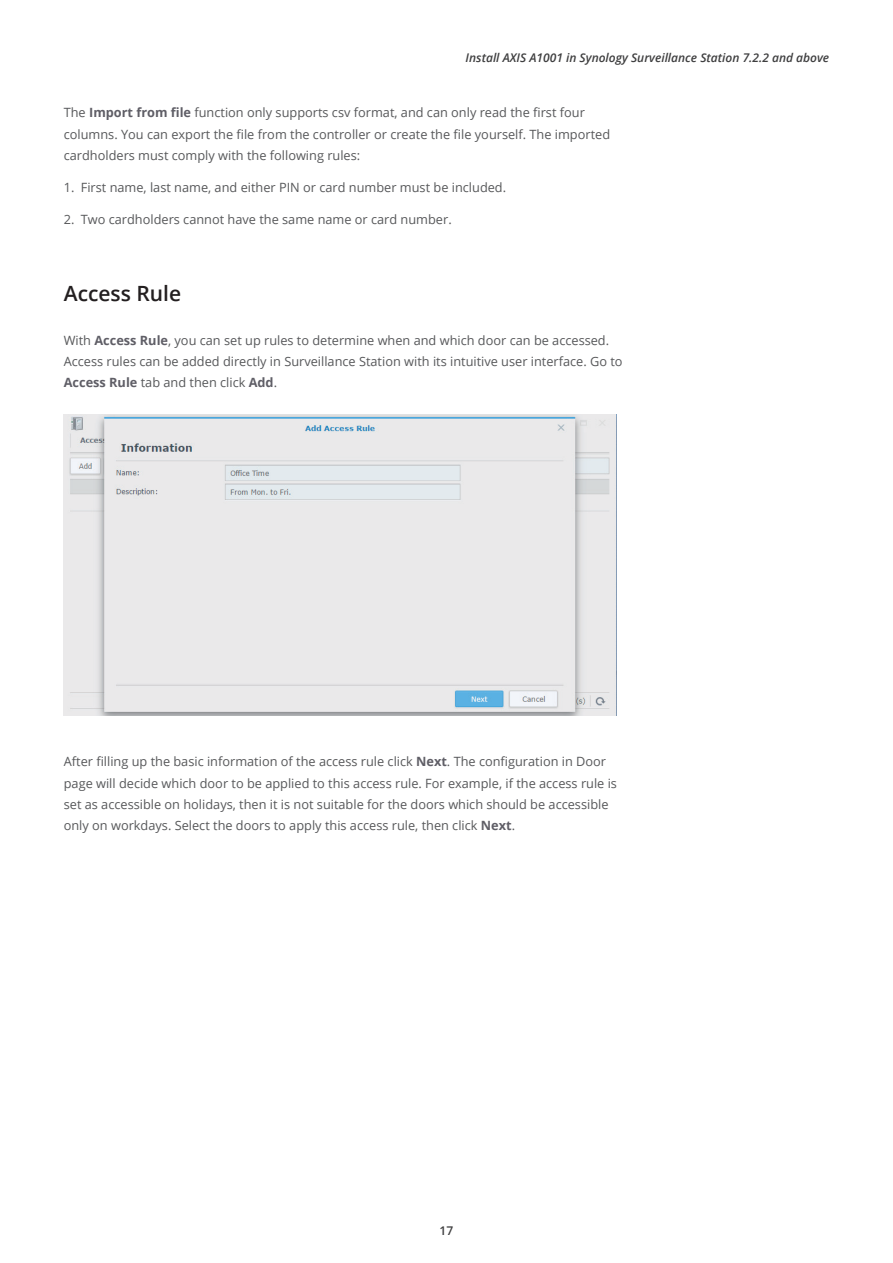
<style>
.page{position:relative;width:893px;height:1263px;background:#fff}
.page>*{position:absolute;margin:0;border:0;box-sizing:border-box;transform-origin:0 0}
.t1{font:600 21px "Open Sans";color:#231f20}
.t2{font:12.75px/21.3px "Open Sans";color:#57585a}
.t3{font:italic 600 12px "Open Sans";color:#3e3e3f}
.t4{font:600 12px "Open Sans";color:#3e3e3f}
.s1{font-weight:700;color:#5f5e66}
</style>
<div class="page">
<img style="left:64px;top:415px;width:553px;height:300px">
<p class="t3" style="left:466px;top:49px;width:365px">Install AXIS A1001 in Synology Surveillance Station 7.2.2 and above</p>
<p class="t2" style="left:64px;top:102px;width:548px">The <span class="s1">Import from file</span> function only supports csv format, and can only read the first four columns. You can export the file from the controller or create the file yourself. The imported cardholders must comply with the following rules:</p>
<p class="t2" style="left:64px;top:176px;width:444px">1. First name, last name, and either PIN or card number must be included.</p>
<p class="t2" style="left:64px;top:208px;width:389px">2. Two cardholders cannot have the same name or card number.</p>
<h1 class="t1" style="left:64px;top:279px;width:119px">Access Rule</h1>
<p class="t2" style="left:64px;top:329px;width:560px">With <span class="s1">Access Rule</span>, you can set up rules to determine when and which door can be accessed.<br>Access rules can be added directly in Surveillance Station with its intuitive user interface. Go to<br><span class="s1">Access Rule</span> tab and then click <span class="s1">Add</span>.</p>
<p class="t2" style="left:64px;top:751px;width:555px">After filling up the basic information of the access rule click <span class="s1">Next</span>. The configuration in Door page will decide which door to be applied to this access rule. For example, if the access rule is set as accessible on holidays, then it is not suitable for the doors which should be accessible only on workdays. Select the doors to apply this access rule, then click <span class="s1">Next</span>.</p>
<p class="t4" style="left:440px;top:1223px;width:15px">17</p>
</div>
